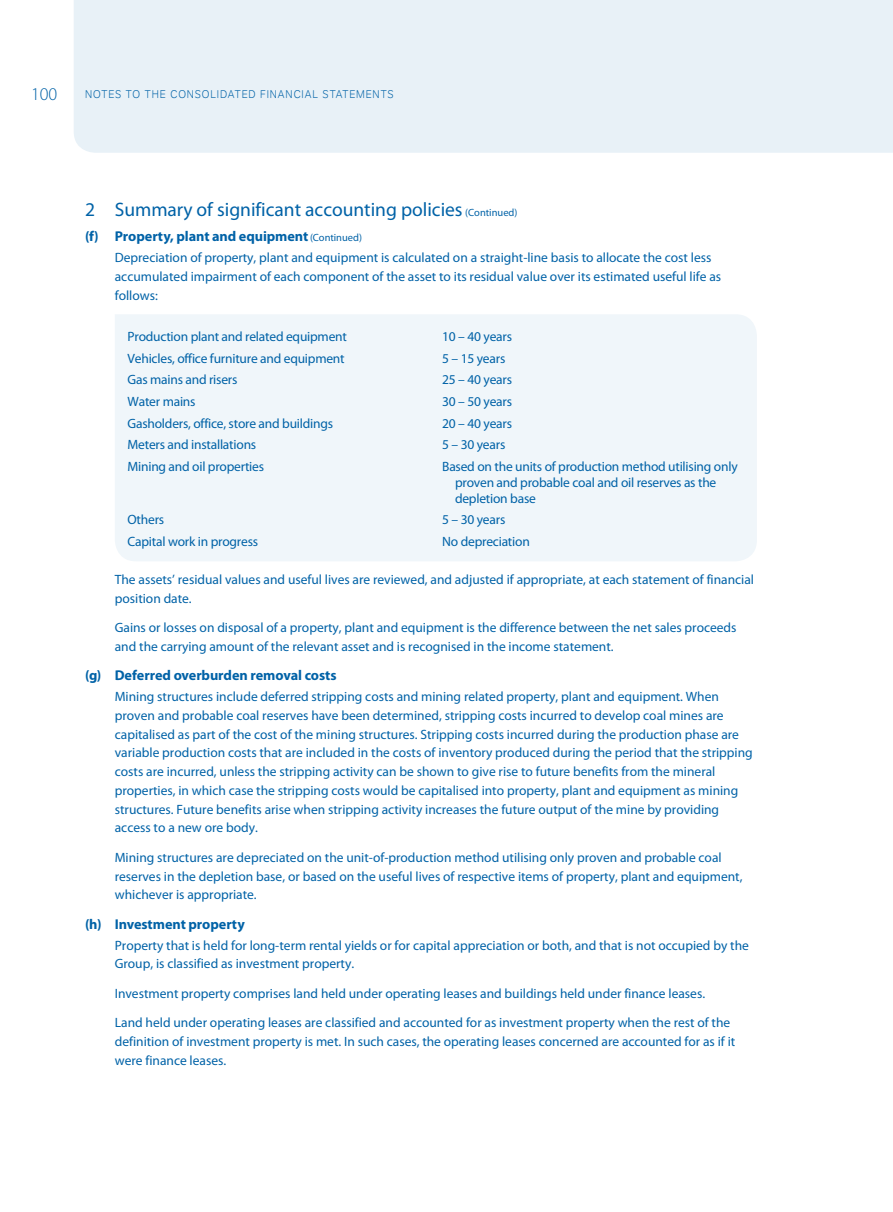
<style>
.page{position:relative;width:893px;height:1212px;background:#fff}
.page>*{position:absolute;margin:0;border:0;box-sizing:border-box;transform-origin:0 0}
.Acc-subhead-1-E{font:19.5px "Myriad Pro";color:#0062a7}
.t1{font:300 18px "Myriad Pro";color:#0062a7}
.Acc-subhead-2-E{font:700 14.25px "Myriad Pro";letter-spacing:-.005em;color:#0062a7}
.Acc-Body-E-indent-7{font:13.5px/18.8px "Myriad Pro";color:#0062a7}
._05_Acc-table-A{font:13.5px/15.8px "Myriad Pro";letter-spacing:-.015em;color:#0062a7}
.t2{font:300 11.25px "Tondo";letter-spacing:.09em;color:#0062a7;scale:.9 1}
.s1{font-size:10.5px}
.s2{font-weight:400;font-size:10.5px}
</style>
<div class="page">
<div style="left:74px;top:0;width:819px;height:153px;background:#e8f1f7"></div>
<div style="left:115px;top:314px;width:642px;height:247px;background:#f0f6fa"></div>
<h2 class="t1" style="left:31px;top:83px;width:28px">100</h2>
<p class="t2" style="left:85px;top:87px;width:344px">NOTES TO THE CONSOLIDATED FINANCIAL STATEMENTS</p>
<p class="Acc-subhead-1-E" style="left:85px;top:198px;width:434px">2 Summary of significant accounting policies <span class="s1">(Continued)</span></p>
<p class="Acc-subhead-2-E" style="left:85px;top:227px;width:279px">(f) Property, plant and equipment <span class="s2">(Continued)</span></p>
<p class="Acc-Body-E-indent-7" style="left:115px;top:248px;width:608px">Depreciation of property, plant and equipment is calculated on a straight-line basis to allocate the cost less accumulated impairment of each component of the asset to its residual value over its estimated useful life as follows:</p>
<p class="_05_Acc-table-A" style="left:128px;top:328px;width:221px">Production plant and related equipment</p>
<p class="_05_Acc-table-A" style="left:442px;top:328px;width:71px">10 – 40 years</p>
<p class="_05_Acc-table-A" style="left:128px;top:350px;width:219px">Vehicles, office furniture and equipment</p>
<p class="_05_Acc-table-A" style="left:442px;top:350px;width:65px">5 – 15 years</p>
<p class="_05_Acc-table-A" style="left:128px;top:372px;width:111px">Gas mains and risers</p>
<p class="_05_Acc-table-A" style="left:442px;top:372px;width:71px">25 – 40 years</p>
<p class="_05_Acc-table-A" style="left:128px;top:393px;width:70px">Water mains</p>
<p class="_05_Acc-table-A" style="left:442px;top:393px;width:71px">30 – 50 years</p>
<p class="_05_Acc-table-A" style="left:128px;top:415px;width:207px">Gasholders, office, store and buildings</p>
<p class="_05_Acc-table-A" style="left:442px;top:415px;width:71px">20 – 40 years</p>
<p class="_05_Acc-table-A" style="left:128px;top:437px;width:130px">Meters and installations</p>
<p class="_05_Acc-table-A" style="left:442px;top:437px;width:65px">5 – 30 years</p>
<p class="_05_Acc-table-A" style="left:128px;top:458px;width:138px">Mining and oil properties</p>
<p class="_05_Acc-table-A" style="left:455px;top:458px;width:284px;text-indent:-13px">Based on the units of production method utilising only proven and probable coal and oil reserves as the depletion base</p>
<p class="_05_Acc-table-A" style="left:128px;top:512px;width:38px">Others</p>
<p class="_05_Acc-table-A" style="left:442px;top:512px;width:65px">5 – 30 years</p>
<p class="_05_Acc-table-A" style="left:128px;top:533px;width:132px">Capital work in progress</p>
<p class="_05_Acc-table-A" style="left:442px;top:533px;width:89px">No depreciation</p>
<p class="Acc-Body-E-indent-7" style="left:115px;top:570px;width:641px">The assets’ residual values and useful lives are reviewed, and adjusted if appropriate, at each statement of financial position date.</p>
<p class="Acc-Body-E-indent-7" style="left:115px;top:618px;width:623px">Gains or losses on disposal of a property, plant and equipment is the difference between the net sales proceeds and the carrying amount of the relevant asset and is recognised in the income statement.</p>
<p class="Acc-subhead-2-E" style="left:85px;top:666px;width:253px">(g) Deferred overburden removal costs</p>
<p class="Acc-Body-E-indent-7" style="left:115px;top:687px;width:639px">Mining structures include deferred stripping costs and mining related property, plant and equipment. When proven and probable coal reserves have been determined, stripping costs incurred to develop coal mines are capitalised as part of the cost of the mining structures. Stripping costs incurred during the production phase are variable production costs that are included in the costs of inventory produced during the period that the stripping costs are incurred, unless the stripping activity can be shown to give rise to future benefits from the mineral properties, in which case the stripping costs would be capitalised into property, plant and equipment as mining structures. Future benefits arise when stripping activity increases the future output of the mine by providing access to a new ore body.</p>
<p class="Acc-Body-E-indent-7" style="left:115px;top:848px;width:629px">Mining structures are depreciated on the unit-of-production method utilising only proven and probable coal reserves in the depletion base, or based on the useful lives of respective items of property, plant and equipment, whichever is appropriate.</p>
<p class="Acc-subhead-2-E" style="left:85px;top:914px;width:161px">(h) Investment property</p>
<p class="Acc-Body-E-indent-7" style="left:115px;top:935px;width:636px">Property that is held for long-term rental yields or for capital appreciation or both, and that is not occupied by the<br>Group, is classified as investment property.</p>
<p class="Acc-Body-E-indent-7" style="left:115px;top:983px;width:592px">Investment property comprises land held under operating leases and buildings held under finance leases.</p>
<p class="Acc-Body-E-indent-7" style="left:115px;top:1013px;width:622px">Land held under operating leases are classified and accounted for as investment property when the rest of the definition of investment property is met. In such cases, the operating leases concerned are accounted for as if it were finance leases.</p>
</div>
